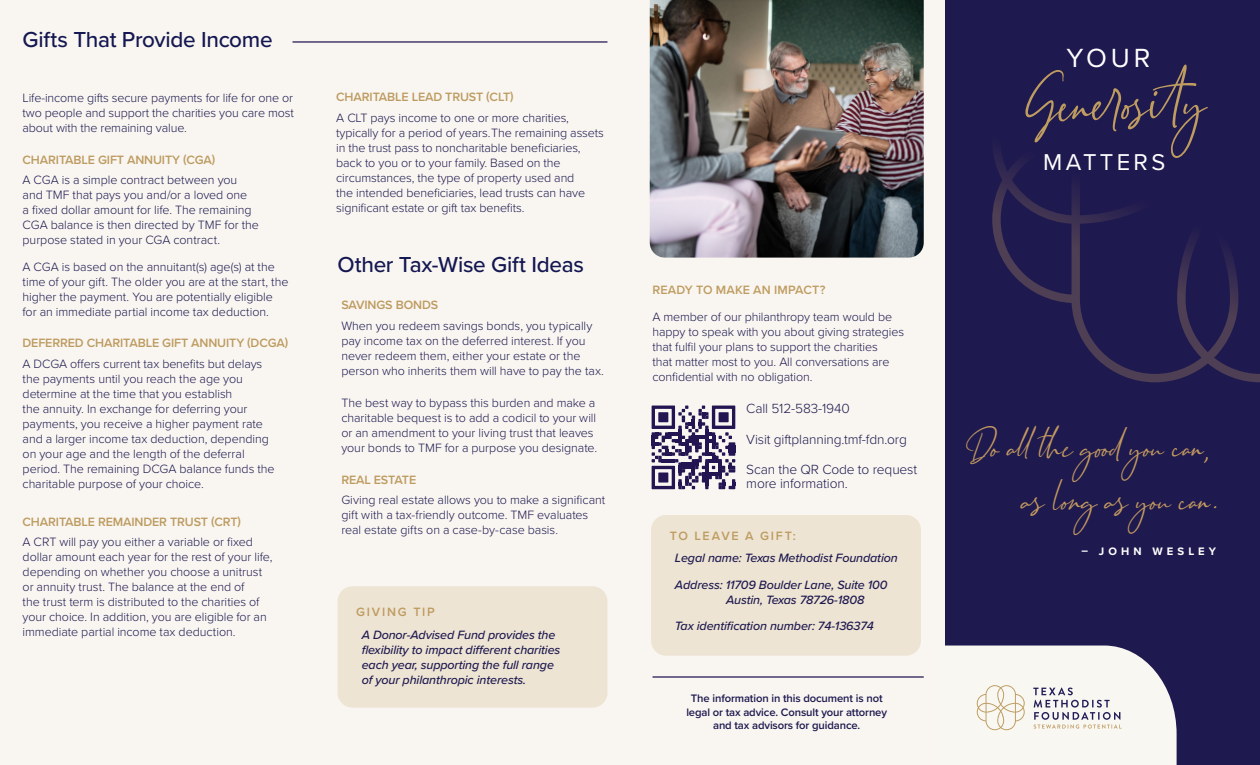
<style>
.page{position:relative;width:1260px;height:765px;background:#f9f6f1}
.page>*{position:absolute;margin:0;border:0;box-sizing:border-box;transform-origin:0 0}
.t1{font:74.12px "Seville Script Slant";color:#bf9c60}
.BODY_Text__Adobe_Caslon__90{font:43.75px "Seville Script Slant";letter-spacing:.015em;color:#c49a60}
.t2{font:27.25px "Proxima Nova";color:#fff}
.t3{font:23.75px "Proxima Nova";letter-spacing:.14em;color:#fff}
.t4{font:500 22.5px "Proxima Nova";letter-spacing:-.015em;color:#141751}
.BODY_TEXT__arial__90{font:300 13.75px/13.8px "Proxima Nova";letter-spacing:-.01em;color:#1e194f}
.BODY_TEXT__arial__90-2{font:300 12.5px/15px "Proxima Nova";letter-spacing:-.005em;color:#1e194f}
.Paragraph_Style_3{font:300 12.5px/15px "Proxima Nova";letter-spacing:-.005em;color:#1e194f}
.BODY_TEXT__arial__90-3{font:italic 500 12.5px/15px "Proxima Nova";letter-spacing:-.01em;color:#1e194f}
.BODY_TEXT__arial__90-4{font:600 12.5px "Proxima Nova";letter-spacing:-.01em;color:#bd9b60}
.Paragraph_Style_3-2{font:600 12.5px "Proxima Nova";letter-spacing:-.01em;color:#bd9b60}
.BODY_Text__Adobe_Caslon__90-2{font:600 12.5px "Proxima Nova";letter-spacing:.14em;color:#be9c60}
.BODY_TEXT__arial__90-5{font:600 12.5px "Proxima Nova";letter-spacing:.01em;color:#bf9c60}
.BODY_TEXT__arial__90-6{font:600 11.25px/13.8px "Proxima Nova";letter-spacing:-.01em;color:#1e194f;text-align:center}
.BODY_Text__Adobe_Caslon__90-3{font:700 11.25px "Proxima Nova";letter-spacing:.365em;color:#fff}
</style>
<div class="page">
<div style="left:945px;top:0;width:315px;height:765px;background:#1e194f"></div>
<img style="left:650px;top:0;width:274px;height:258px">
<svg style="left:945px;top:646px;width:232px;height:119px;background:#e8e6e3"></svg>
<svg style="left:992px;top:152px;width:268px;height:230px"></svg>
<svg style="left:652px;top:406px;width:83px;height:83px"></svg>
<div style="left:338px;top:586px;width:270px;height:122px;background:#ede4d4;border-radius:15px"></div>
<div style="left:651px;top:515px;width:270px;height:141px;background:#ede4d4;border-radius:15px"></div>
<hr style="left:652px;top:676px;width:272px;height:2px;background:#221551">
<hr style="left:292px;top:41px;width:316px;height:2px;background:#221551">
<p class="t4" style="left:23px;top:22px;width:252px">Gifts That Provide Income</p>
<p class="BODY_TEXT__arial__90-2" style="left:23px;top:90px;width:273px;text-align:justify">Life-income gifts secure payments for life for one or two people and support the charities you care most about with the remaining value.</p>
<p class="BODY_TEXT__arial__90-4" style="left:23px;top:150px;width:194px">CHARITABLE GIFT ANNUITY (CGA)</p>
<p class="BODY_TEXT__arial__90-2" style="left:23px;top:172px;width:238px">A CGA is a simple contract between you and TMF that pays you and/or a loved one<br>a fixed dollar amount for life. The remaining CGA balance is then directed by TMF for the purpose stated in your CGA contract.</p>
<p class="BODY_TEXT__arial__90-2" style="left:23px;top:258px;width:267px">A CGA is based on the annuitant(s) age(s) at the time of your gift. The older you are at the start, the higher the payment. You are potentially eligible for an immediate partial income tax deduction.</p>
<p class="Paragraph_Style_3-2" style="left:23px;top:334px;width:267px">DEFERRED CHARITABLE GIFT ANNUITY (DCGA)</p>
<p class="Paragraph_Style_3" style="left:23px;top:356px;width:254px">A DCGA offers current tax benefits but delays the payments until you reach the age you determine at the time that you establish<br>the annuity. In exchange for deferring your payments, you receive a higher payment rate and a larger income tax deduction, depending on your age and the length of the deferral period. The remaining DCGA balance funds the charitable purpose of your choice.</p>
<p class="BODY_TEXT__arial__90-4" style="left:23px;top:512px;width:220px">CHARITABLE REMAINDER TRUST (CRT)</p>
<p class="BODY_TEXT__arial__90-2" style="left:23px;top:534px;width:251px">A CRT will pay you either a variable or fixed dollar amount each year for the rest of your life, depending on whether you choose a unitrust or annuity trust. The balance at the end of<br>the trust term is distributed to the charities of your choice. In addition, you are eligible for an immediate partial income tax deduction.</p>
<p class="BODY_TEXT__arial__90-4" style="left:336px;top:88px;width:179px">CHARITABLE LEAD TRUST (CLT)</p>
<p class="BODY_TEXT__arial__90-2" style="left:336px;top:110px;width:269px">A CLT pays income to one or more charities, typically for a period of years.The remaining assets in the trust pass to noncharitable beneficiaries, back to you or to your family. Based on the circumstances, the type of property used and<br>the intended beneficiaries, lead trusts can have significant estate or gift tax benefits.</p>
<p class="t4" style="left:338px;top:248px;width:248px">Other Tax-Wise Gift Ideas</p>
<p class="BODY_TEXT__arial__90-4" style="left:341px;top:296px;width:98px">SAVINGS BONDS</p>
<p class="BODY_TEXT__arial__90-2" style="left:341px;top:317px;width:264px">When you redeem savings bonds, you typically pay income tax on the deferred interest. If you never redeem them, either your estate or the person who inherits them will have to pay the tax.</p>
<p class="BODY_TEXT__arial__90-2" style="left:341px;top:394px;width:257px">The best way to bypass this burden and make a charitable bequest is to add a codicil to your will or an amendment to your living trust that leaves your bonds to TMF for a purpose you designate.</p>
<p class="BODY_TEXT__arial__90-4" style="left:341px;top:470px;width:76px">REAL ESTATE</p>
<p class="BODY_TEXT__arial__90-2" style="left:341px;top:492px;width:265px">Giving real estate allows you to make a significant gift with a tax-friendly outcome. TMF evaluates real estate gifts on a case-by-case basis.</p>
<p class="BODY_Text__Adobe_Caslon__90-2" style="left:356px;top:602px;width:80px">GIVING TIP</p>
<p class="BODY_TEXT__arial__90-3" style="left:362px;top:627px;width:200px">A Donor-Advised Fund provides the flexibility to impact different charities each year, supporting the full range of your philanthropic interests.</p>
<p class="BODY_TEXT__arial__90-5" style="left:652px;top:281px;width:175px">READY TO MAKE AN IMPACT?</p>
<p class="BODY_TEXT__arial__90-2" style="left:652px;top:308px;width:253px">A member of our philanthropy team would be happy to speak with you about giving strategies that fulfil your plans to support the charities<br>that matter most to you. All conversations are confidential with no obligation.</p>
<p class="BODY_TEXT__arial__90" style="left:746px;top:401px;width:105px">Call 512-583-1940</p>
<p class="BODY_TEXT__arial__90" style="left:746px;top:431px;width:162px">Visit giftplanning.tmf-fdn.org</p>
<p class="BODY_TEXT__arial__90" style="left:746px;top:462px;width:172px">Scan the QR Code to request more information.</p>
<p class="BODY_Text__Adobe_Caslon__90-2" style="left:670px;top:527px;width:127px">TO LEAVE A GIFT:</p>
<p class="BODY_TEXT__arial__90-3" style="left:675px;top:550px;width:224px">Legal name: Texas Methodist Foundation</p>
<p class="BODY_TEXT__arial__90-3" style="left:726px;top:577px;width:163px;text-indent:-51px">Address: 11709 Boulder Lane, Suite 100<br>Austin, Texas 78726-1808</p>
<p class="BODY_TEXT__arial__90-3" style="left:675px;top:618px;width:201px">Tax identification number: 74-136374</p>
<p class="BODY_TEXT__arial__90-6" style="left:686px;top:691px;width:202px">The information in this document is not legal or tax advice. Consult your attorney and tax advisors for guidance.</p>
<p class="t2" style="left:1066px;top:37px;width:85px">YOUR</p>
<p class="t1" style="left:1021px;top:56px;width:184px;rotate:-2deg">Generosity</p>
<p class="t3" style="left:1043px;top:144px;width:124px">MATTERS</p>
<p class="BODY_Text__Adobe_Caslon__90" style="left:970px;top:417px;width:241px">Do all the good you can,</p>
<p class="BODY_Text__Adobe_Caslon__90" style="left:1020px;top:470px;width:199px">as long as you can .</p>
<p class="BODY_Text__Adobe_Caslon__90-3" style="left:1081px;top:543px;width:136px">– JOHN WESLEY</p>
</div>
